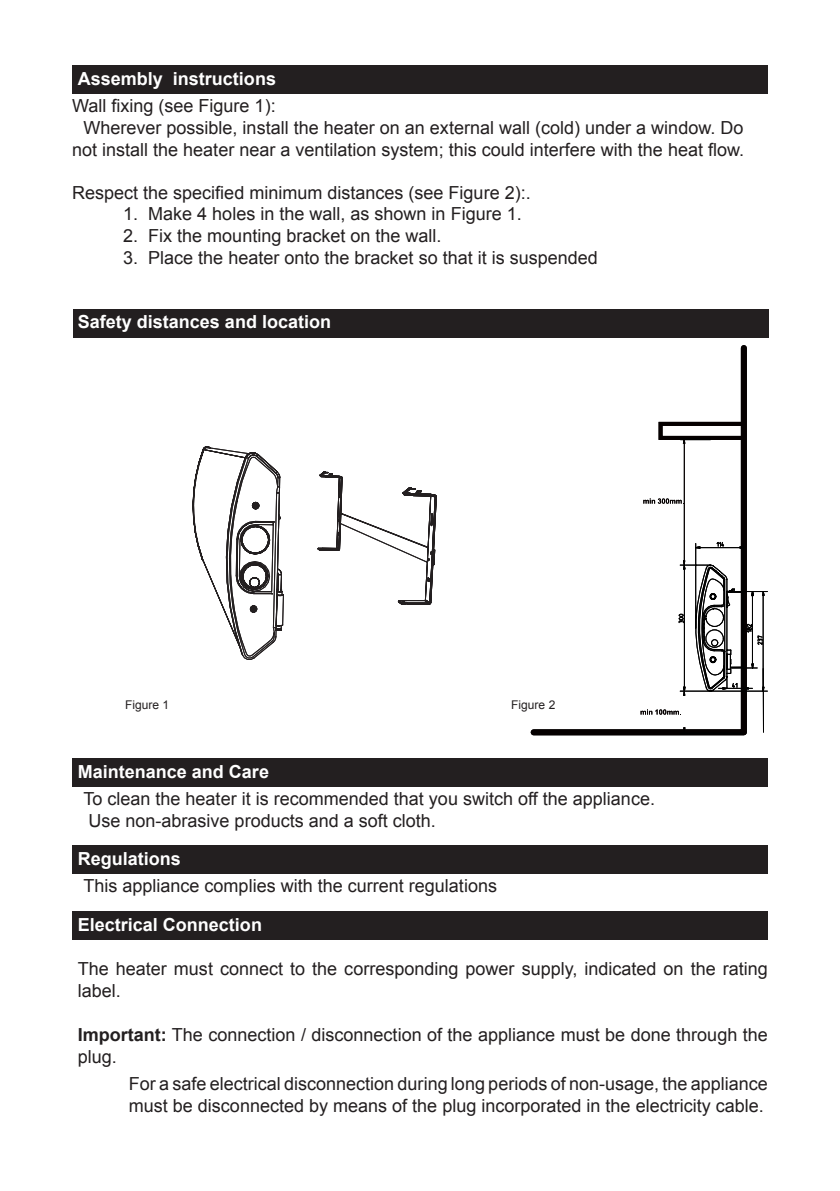
<style>
.page{position:relative;width:840px;height:1191px;background:#fff}
.page>*{position:absolute;margin:0;border:0;box-sizing:border-box;transform-origin:0 0}
.t1{font:18px/21.6px "Arial";color:#231f20}
.t2{font:700 18px "Arial";color:#fff}
.t3{font:12px "Arial";color:#231f20}
.s1{font-weight:700}
</style>
<div class="page">
<div style="left:72px;top:911px;width:695px;height:28px;background:#231f20"></div>
<div style="left:72px;top:845px;width:695px;height:29px;background:#231f20"></div>
<div style="left:72px;top:759px;width:695px;height:28px;background:#231f20"></div>
<div style="left:73px;top:310px;width:695px;height:28px;background:#231f20"></div>
<div style="left:72px;top:65px;width:695px;height:28px;background:#231f20"></div>
<svg style="left:283px;top:471px;width:154px;height:155px"></svg>
<svg style="left:193px;top:446px;width:90px;height:213px"></svg>
<svg style="left:530px;top:345px;width:217px;height:391px"></svg>
<div style="left:658px;top:422px;width:87px;height:18px;border:4px solid #050000"></div>
<svg style="left:640px;top:709px;width:40px;height:5px"></svg>
<svg style="left:682px;top:726px;width:3px;height:6px"></svg>
<hr style="left:762px;top:668px;width:1px;height:64px;background:#000">
<hr style="left:679px;top:732px;width:63px;height:2px;background:#000">
<svg style="left:681px;top:440px;width:4px;height:4px"></svg>
<svg style="left:643px;top:498px;width:125px;height:198px"></svg>
<hr style="left:679px;top:438px;width:31px;height:2px;background:#000">
<hr style="left:683px;top:439px;width:1px;height:123px;background:#050000">
<p class="t2" style="left:78px;top:67px;width:200px">Assembly instructions</p>
<p class="t1" style="left:72px;top:95px;width:205px">Wall fixing (see Figure 1):</p>
<p class="t1" style="left:72px;top:117px;width:673px;text-align:center">Wherever possible, install the heater on an external wall (cold) under a window. Do not install the heater near a ventilation system; this could interfere with the heat flow.</p>
<p class="t1" style="left:72px;top:182px;width:460px">Respect the specified minimum distances (see Figure 2):.</p>
<p class="t1" style="left:123px;top:203px;width:400px">1. Make 4 holes in the wall, as shown in Figure 1.</p>
<p class="t1" style="left:123px;top:225px;width:320px">2. Fix the mounting bracket on the wall.</p>
<p class="t1" style="left:123px;top:247px;width:476px">3. Place the heater onto the bracket so that it is suspended</p>
<p class="t2" style="left:78px;top:310px;width:255px">Safety distances and location</p>
<p class="t3" style="left:125px;top:697px;width:46px">Figure 1</p>
<p class="t3" style="left:511px;top:697px;width:46px">Figure 2</p>
<p class="t2" style="left:78px;top:759px;width:193px">Maintenance and Care</p>
<p class="t1" style="left:83px;top:788px;width:572px">To clean the heater it is recommended that you switch off the appliance.</p>
<p class="t1" style="left:88px;top:809px;width:349px">Use non-abrasive products and a soft cloth.</p>
<p class="t2" style="left:78px;top:847px;width:105px">Regulations</p>
<p class="t1" style="left:83px;top:875px;width:415px">This appliance complies with the current regulations</p>
<p class="t2" style="left:78px;top:912px;width:186px">Electrical Connection</p>
<p class="t1" style="left:78px;top:958px;width:691px">The heater must connect to the corresponding power supply, indicated on the rating label.</p>
<p class="t1" style="left:78px;top:1024px;width:691px"><span class="s1">Important:</span> The connection / disconnection of the appliance must be done through the plug.</p>
<p class="t1" style="left:129px;top:1073px;width:640px">For a safe electrical disconnection during long periods of non-usage, the appliance must be disconnected by means of the plug incorporated in the electricity cable.</p>
</div>
